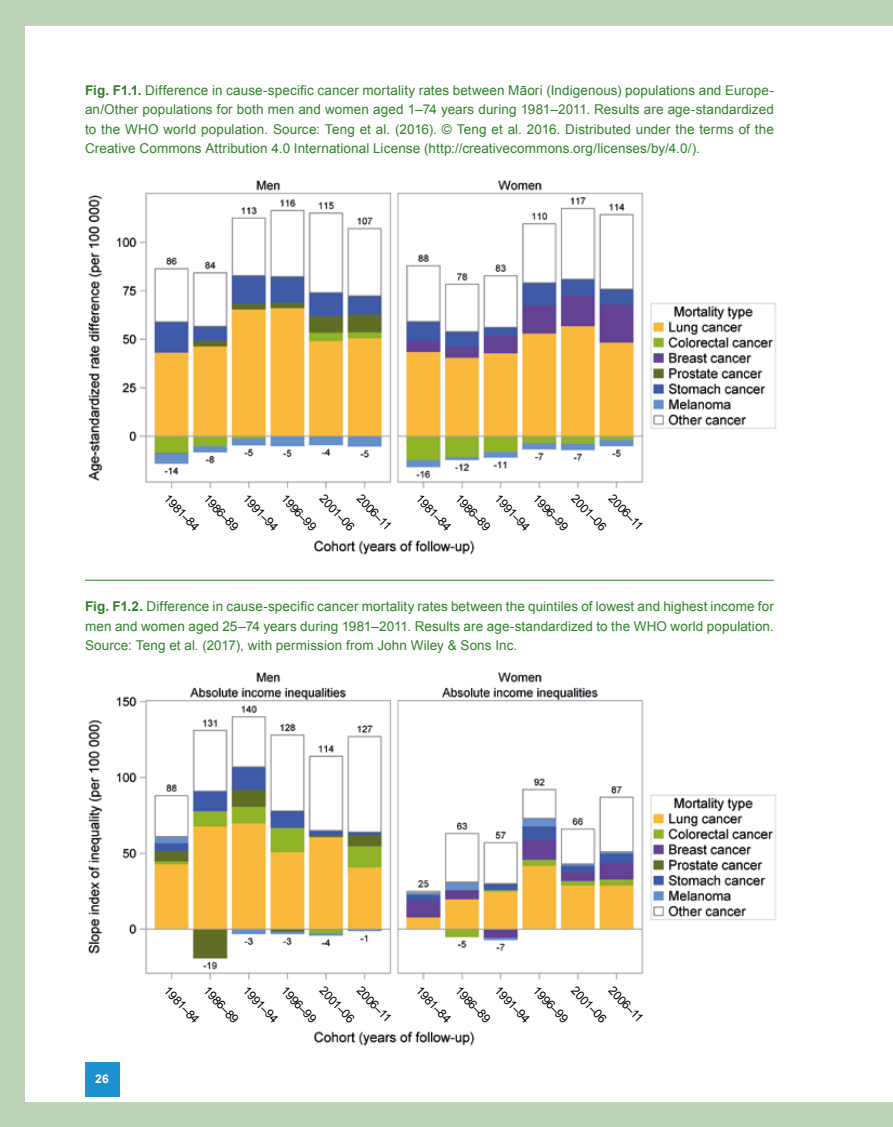
<style>
.page{position:relative;width:893px;height:1127px;background:#bdd4b9}
.page>*{position:absolute;margin:0;border:0;box-sizing:border-box;transform-origin:0 0}
.t1{font:13.5px/19.5px "Arial";letter-spacing:.01em;color:#30822a;text-align:justify}
.t2{font:12px "Arial";color:#000}
.t3{font:700 12px "Arial";color:#fff}
.s1{font-weight:700}
</style>
<div class="page">
<div style="left:26px;top:26px;width:867px;height:1075px;background:#fff"></div>
<div style="left:85px;top:1062px;width:34px;height:34px;background:#1c92d1"></div>
<img style="left:88px;top:180px;width:689px;height:375px">
<div style="left:147px;top:491px;width:508px;height:45px;background:#fff"></div>
<hr style="left:85px;top:580px;width:689px;height:1px;background:#30822a">
<img style="left:88px;top:671px;width:689px;height:375px">
<div style="left:147px;top:982px;width:508px;height:44px;background:#fff"></div>
<p class="t1" style="left:85px;top:81px;width:690px"><span class="s1">Fig. F1.1.</span> Difference in cause-specific cancer mortality rates between Māori (Indigenous) populations and Europe&shy;an/Other populations for both men and women aged 1–74 years during 1981–2011. Results are age-standardized to the WHO world population. Source: Teng et al. (2016). © Teng et al. 2016. Distributed under the terms of the Creative Commons Attribution 4.0 International License (http://creativecommons.org/licenses/by/4.0/).</p>
<p class="t2" style="left:172px;top:491px;width:46px;rotate:46deg">1981–84</p>
<p class="t2" style="left:211px;top:491px;width:46px;rotate:46deg">1986–89</p>
<p class="t2" style="left:251px;top:491px;width:46px;rotate:46deg">1991–94</p>
<p class="t2" style="left:289px;top:491px;width:46px;rotate:46deg">1996–99</p>
<p class="t2" style="left:327px;top:491px;width:46px;rotate:46deg">2001–06</p>
<p class="t2" style="left:365px;top:491px;width:45px;rotate:46deg">2006–11</p>
<p class="t2" style="left:424px;top:491px;width:46px;rotate:46deg">1981–84</p>
<p class="t2" style="left:463px;top:491px;width:46px;rotate:46deg">1986–89</p>
<p class="t2" style="left:503px;top:491px;width:46px;rotate:46deg">1991–94</p>
<p class="t2" style="left:541px;top:491px;width:46px;rotate:46deg">1996–99</p>
<p class="t2" style="left:579px;top:491px;width:46px;rotate:46deg">2001–06</p>
<p class="t2" style="left:616px;top:491px;width:45px;rotate:46deg">2006–11</p>
<p class="t1" style="left:85px;top:597px;width:690px"><span class="s1">Fig. F1.2.</span> Difference in cause-specific cancer mortality rates between the quintiles of lowest and highest income for men and women aged 25–74 years during 1981–2011. Results are age-standardized to the WHO world population.<br>Source: Teng et al. (2017), with permission from John Wiley &amp; Sons Inc.</p>
<p class="t3" style="left:95px;top:1071px;width:15px">26</p>
<p class="t2" style="left:172px;top:983px;width:46px;rotate:46deg">1981–84</p>
<p class="t2" style="left:211px;top:983px;width:46px;rotate:46deg">1986–89</p>
<p class="t2" style="left:251px;top:983px;width:46px;rotate:46deg">1991–94</p>
<p class="t2" style="left:289px;top:983px;width:46px;rotate:46deg">1996–99</p>
<p class="t2" style="left:327px;top:983px;width:46px;rotate:46deg">2001–06</p>
<p class="t2" style="left:365px;top:983px;width:45px;rotate:46deg">2006–11</p>
<p class="t2" style="left:424px;top:983px;width:46px;rotate:46deg">1981–84</p>
<p class="t2" style="left:463px;top:983px;width:46px;rotate:46deg">1986–89</p>
<p class="t2" style="left:502px;top:983px;width:46px;rotate:46deg">1991–94</p>
<p class="t2" style="left:541px;top:983px;width:46px;rotate:46deg">1996–99</p>
<p class="t2" style="left:579px;top:983px;width:46px;rotate:46deg">2001–06</p>
<p class="t2" style="left:616px;top:983px;width:45px;rotate:46deg">2006–11</p>
</div>
